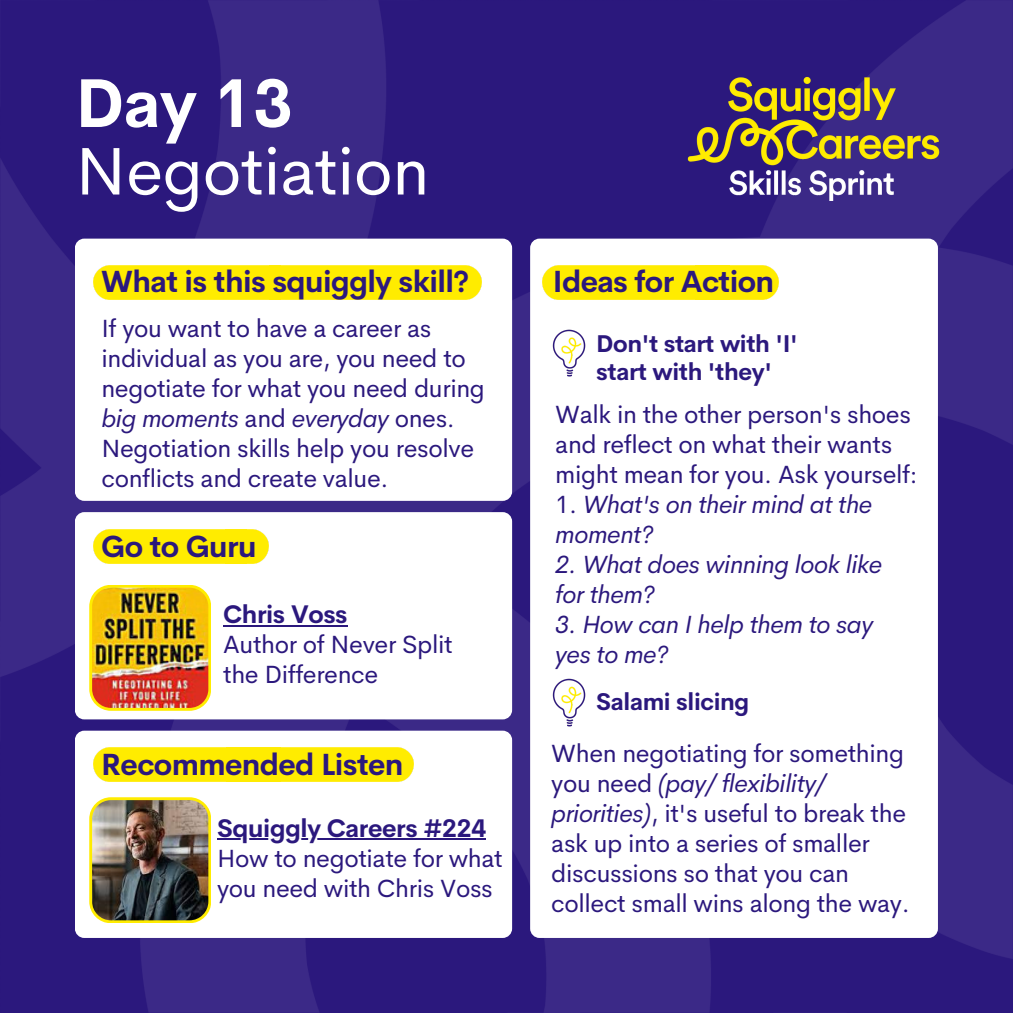
<style>
.page{position:relative;width:1013px;height:1013px;background:#fff}
.page>*{position:absolute;margin:0;border:0;box-sizing:border-box;transform-origin:0 0}
.t1{font:67.5px "Cerebri Sans";letter-spacing:-.01em;color:#fff}
.t2{font:700 67.5px "Cerebri Sans";color:#fff}
.t3{font:700 30px "Cerebri Sans";letter-spacing:-.02em;color:#2b187d}
.t4{font:25px/30px "Cerebri Sans";letter-spacing:-.015em;color:#2b187d}
.t5{font:italic 25px/30px "Cerebri Sans";letter-spacing:-.015em;color:#2b187d}
.t6{font:700 25px "Cerebri Sans";letter-spacing:-.015em;color:#2b187d}
.t7{font:700 23.75px "Cerebri Sans";letter-spacing:-.015em;color:#2b187d}
.s1{font-style:italic}
.s2{font-style:normal}
</style>
<div class="page">
<img style="left:0;top:0;width:1012px;height:1012px">
<div style="left:75px;top:238px;width:437px;height:263px;background:#fff;border-radius:9px"></div>
<div style="left:75px;top:512px;width:437px;height:207px;background:#fff;border-radius:9px"></div>
<div style="left:75px;top:730px;width:437px;height:208px;background:#fff;border-radius:9px"></div>
<div style="left:530px;top:238px;width:407px;height:700px;background:#fff;border-radius:9px"></div>
<img style="left:552px;top:329px;width:34px;height:48px">
<div style="left:94px;top:266px;width:175px;height:33px;background:#ffec00"></div>
<div style="left:542px;top:266px;width:153px;height:33px;background:#ffec00"></div>
<div style="left:94px;top:747px;width:133px;height:34px;background:#ffec00"></div>
<div style="left:227px;top:747px;width:186px;height:34px;background:#ffec00"></div>
<div style="left:94px;top:529px;width:131px;height:34px;background:#ffec00"></div>
<div style="left:269px;top:266px;width:212px;height:33px;background:#ffec00"></div>
<img style="left:225px;top:529px;width:43px;height:34px">
<div style="left:695px;top:266px;width:83px;height:33px;background:#ffec00"></div>
<hr style="left:223px;top:625px;width:124px;height:1px;background:#2b187d">
<hr style="left:217px;top:838px;width:269px;height:2px;background:#2b187d">
<img style="left:89px;top:797px;width:122px;height:126px">
<img style="left:89px;top:585px;width:122px;height:125px">
<img style="left:552px;top:678px;width:34px;height:49px">
<img style="left:684px;top:75px;width:262px;height:126px">
<p class="t2" style="left:75px;top:59px;width:219px">Day 13</p>
<p class="t1" style="left:75px;top:127px;width:356px">Negotiation</p>
<p class="t3" style="left:101px;top:262px;width:369px">What is this squiggly skill?</p>
<p class="t4" style="left:101px;top:313px;width:385px">If you want to have a career as individual as you are, you need to negotiate for what you need during <span class="s1">big moments</span> and <span class="s1">everyday</span> ones.<br>Negotiation skills help you resolve conflicts and create value.</p>
<p class="t3" style="left:101px;top:527px;width:157px">Go to Guru</p>
<p class="t6" style="left:223px;top:598px;width:126px">Chris Voss</p>
<p class="t4" style="left:223px;top:629px;width:231px">Author of Never Split</p>
<p class="t4" style="left:223px;top:659px;width:157px">the Difference</p>
<p class="t3" style="left:101px;top:744px;width:304px">Recommended Listen</p>
<p class="t6" style="left:217px;top:811px;width:271px">Squiggly Careers #224</p>
<p class="t4" style="left:217px;top:842px;width:287px">How to negotiate for what you need with Chris Voss</p>
<p class="t3" style="left:552px;top:262px;width:223px">Ideas for Action</p>
<p class="t7" style="left:596px;top:328px;width:203px">Don't start with 'I'</p>
<p class="t7" style="left:596px;top:356px;width:177px">start with 'they'</p>
<p class="t4" style="left:555px;top:399px;width:364px">Walk in the other person's shoes and reflect on what their wants might mean for you. Ask yourself:</p>
<p class="t5" style="left:555px;top:489px;width:318px"><span class="s2">1.</span> What's on their mind at the moment?</p>
<p class="t5" style="left:555px;top:549px;width:328px">2. What does winning look like</p>
<p class="t5" style="left:555px;top:579px;width:101px">for them?</p>
<p class="t5" style="left:555px;top:609px;width:319px">3. How can I help them to say</p>
<p class="t5" style="left:555px;top:639px;width:115px">yes to me?</p>
<p class="t7" style="left:596px;top:686px;width:155px">Salami slicing</p>
<p class="t4" style="left:551px;top:738px;width:360px">When negotiating for something you need <span class="s1">(pay/ flexibility/ priorities)</span>, it's useful to break the ask up into a series of smaller discussions so that you can collect small wins along the way.</p>
</div>
